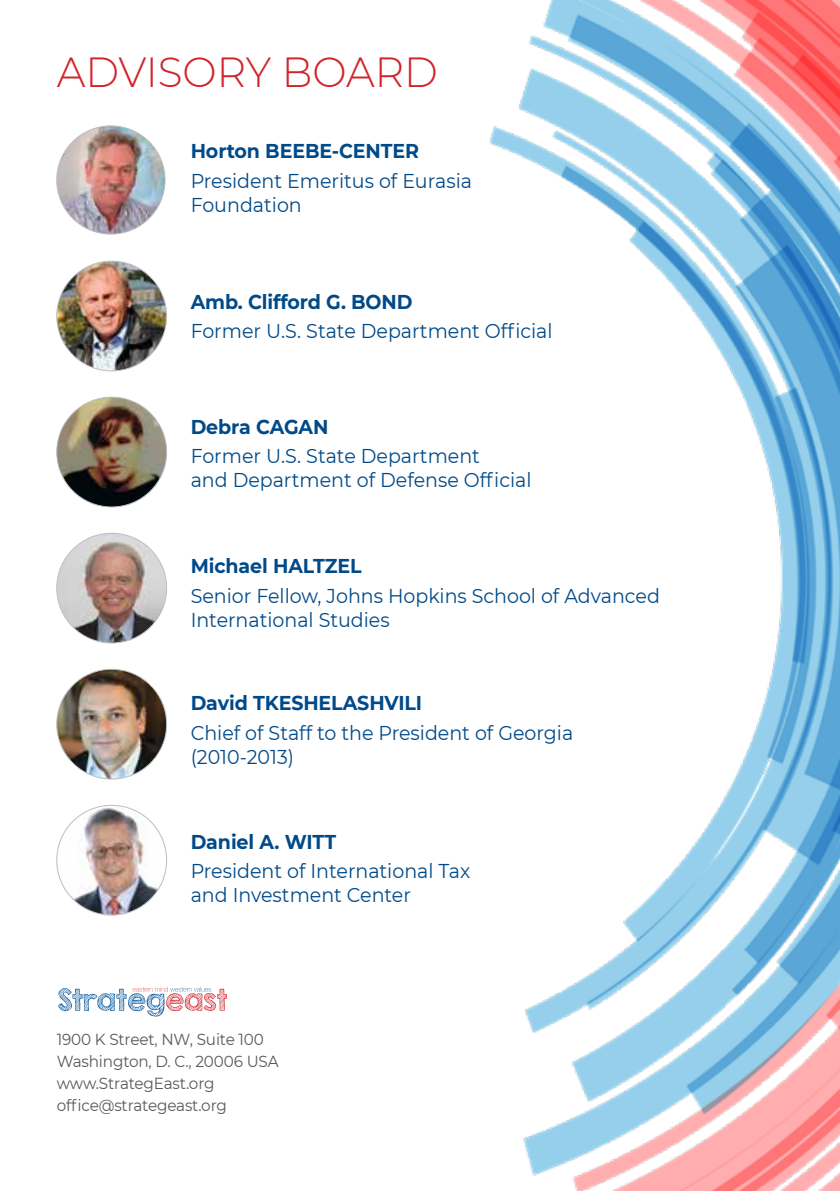
<style>
.page{position:relative;width:840px;height:1191px;background:#fff}
.page>*{position:absolute;margin:0;border:0;box-sizing:border-box;transform-origin:0 0}
.t1{font:300 42px "Montserrat";color:#d2232a}
.t2{font:20px/24px "Montserrat";color:#004a89;scale:.95 1}
.t3{font:700 20px "Montserrat";letter-spacing:-.005em;color:#004a89;scale:.95 1}
.t4{font:16px/22px "Montserrat";letter-spacing:-.01em;color:#58595b;scale:.95 1}
</style>
<div class="page">
<img style="left:57px;top:261px;width:109px;height:110px;border-radius:55px">
<img style="left:57px;top:126px;width:108px;height:108px;border-radius:54px">
<img style="left:57px;top:669px;width:109px;height:110px;border-radius:55px">
<img style="left:57px;top:533px;width:109px;height:110px;border-radius:55px">
<img style="left:57px;top:397px;width:109px;height:110px;border-radius:55px">
<img style="left:57px;top:805px;width:109px;height:110px;border-radius:55px">
<svg style="left:58px;top:986px;width:169px;height:30px"></svg>
<img style="left:489px;top:0;width:350px;height:1191px">
<h1 class="t1" style="left:57px;top:44px;width:382px">ADVISORY BOARD</h1>
<p class="t3" style="left:190px;top:136px;width:242px">Horton BEEBE-CENTER</p>
<p class="t2" style="left:190px;top:168px;width:297px">President Emeritus of Eurasia<br>Foundation</p>
<p class="t3" style="left:190px;top:287px;width:235px">Amb. Clifford G. BOND</p>
<p class="t2" style="left:190px;top:318px;width:382px">Former U.S. State Department Official</p>
<p class="t3" style="left:190px;top:412px;width:146px">Debra CAGAN</p>
<p class="t2" style="left:190px;top:443px;width:360px">Former U.S. State Department<br>and Department of Defense Official</p>
<p class="t3" style="left:190px;top:551px;width:181px">Michael HALTZEL</p>
<p class="t2" style="left:190px;top:583px;width:495px">Senior Fellow, Johns Hopkins School of Advanced<br>International Studies</p>
<p class="t3" style="left:190px;top:688px;width:245px">David TKESHELASHVILI</p>
<p class="t2" style="left:190px;top:720px;width:404px">Chief of Staff to the President of Georgia (2010-2013)</p>
<p class="t3" style="left:190px;top:827px;width:154px">Daniel A. WITT</p>
<p class="t2" style="left:190px;top:858px;width:295px">President of International Tax and Investment Center</p>
<p class="t4" style="left:57px;top:1028px;width:235px">1900 K Street, NW, Suite 100<br>Washington, D. C., 20006 USA www.StrategEast.org office@strategeast.org</p>
</div>
